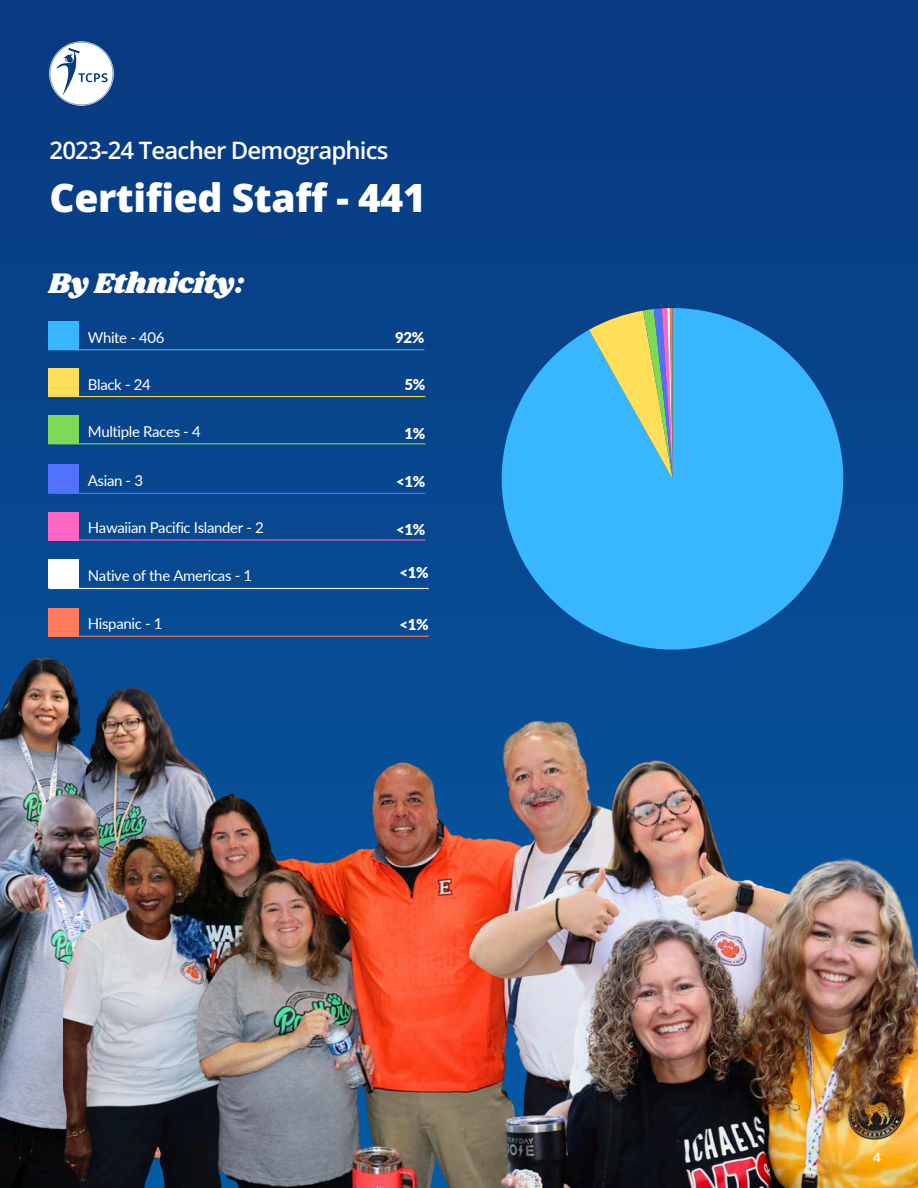
<style>
.page{position:relative;width:918px;height:1188px;background:#084189}
.page>*{position:absolute;margin:0;border:0;box-sizing:border-box;transform-origin:0 0}
.t1{font:800 39px "Open Sans";letter-spacing:-.01em;color:#fff}
.t2{font:29.4px "Shrikhand";letter-spacing:-.01em;color:#fff}
.t3{font:600 24px "Open Sans";letter-spacing:-.035em;color:#fdfdfd}
.t4{font:15px "Lato";letter-spacing:-.025em;color:#fff}
.t5{font:900 15px "Lato";color:#fff}
.t6{font:700 12.75px "DM Sans";color:#fff}
</style>
<div class="page">
<img style="left:50px;top:41px;width:64px;height:64px">
<img style="left:0;top:650px;width:238px;height:89px">
<svg style="left:502px;top:308px;width:341px;height:342px;fill:#38b6ff"></svg>
<svg style="left:589px;top:308px;width:84px;height:171px"></svg>
<div style="left:49px;top:560px;width:30px;height:28px;background:#fff"></div>
<hr style="left:49px;top:588px;width:380px;height:1px;background:#fff">
<img style="left:0;top:739px;width:63px;height:449px">
<img style="left:63px;top:716px;width:567px;height:472px">
<hr style="left:49px;top:636px;width:380px;height:1px;background:#fe7b5b">
<div style="left:49px;top:608px;width:30px;height:29px;background:#fe7b5b"></div>
<div style="left:49px;top:322px;width:30px;height:28px;background:#38b6ff"></div>
<hr style="left:49px;top:349px;width:375px;height:1px;background:#38b6ff">
<div style="left:49px;top:368px;width:30px;height:29px;background:#ffde5a"></div>
<hr style="left:49px;top:396px;width:376px;height:1px;background:#f4d649">
<div style="left:49px;top:415px;width:30px;height:29px;background:#7ed959"></div>
<hr style="left:49px;top:443px;width:376px;height:1px;background:#7ed959">
<div style="left:49px;top:465px;width:30px;height:28px;background:#5371ff"></div>
<hr style="left:49px;top:493px;width:376px;height:1px;background:#5371ff">
<div style="left:49px;top:512px;width:30px;height:29px;background:#ff66c4"></div>
<hr style="left:50px;top:539px;width:375px;height:2px;background:#ff66c4">
<img style="left:466px;top:752px;width:329px;height:436px">
<img style="left:502px;top:851px;width:416px;height:337px">
<p class="t3" style="left:50px;top:133px;width:341px">2023-24 Teacher Demographics</p>
<p class="t1" style="left:50px;top:171px;width:378px">Certified Staff - 441</p>
<h4 class="t2" style="left:49px;top:263px;width:197px">By Ethnicity:</h4>
<p class="t4" style="left:88px;top:328px;width:78px">White - 406</p>
<p class="t5" style="left:395px;top:328px;width:31px">92%</p>
<h4 class="t4" style="left:88px;top:375px;width:64px">Black - 24</h4>
<p class="t5" style="left:404px;top:375px;width:22px">5%</p>
<p class="t4" style="left:88px;top:422px;width:114px">Multiple Races - 4</p>
<h4 class="t5" style="left:404px;top:424px;width:22px">1%</h4>
<p class="t4" style="left:88px;top:471px;width:57px">Asian - 3</p>
<p class="t5" style="left:396px;top:472px;width:31px">&lt;1%</p>
<p class="t4" style="left:88px;top:518px;width:178px">Hawaiian Pacific Islander - 2</p>
<h4 class="t5" style="left:396px;top:520px;width:31px">&lt;1%</h4>
<p class="t4" style="left:88px;top:566px;width:166px">Native of the Americas - 1</p>
<p class="t4" style="left:88px;top:614px;width:76px">Hispanic - 1</p>
<p class="t5" style="left:399px;top:563px;width:31px">&lt;1%</p>
<p class="t5" style="left:399px;top:616px;width:31px">&lt;1%</p>
<h4 class="t6" style="left:873px;top:1149px;width:10px">4</h4>
</div>
